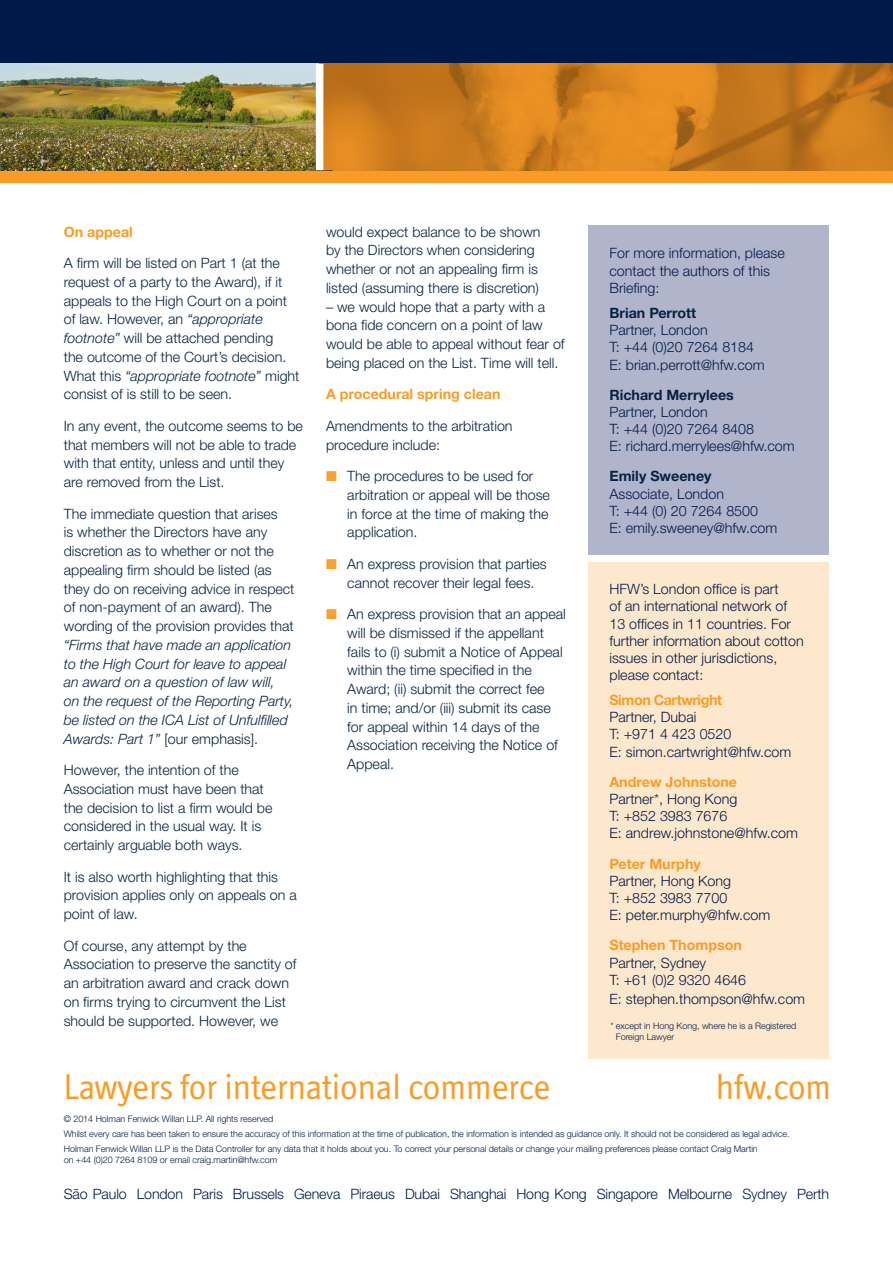
<style>
.page{position:relative;width:893px;height:1263px;background:#fff}
.page>*{position:absolute;margin:0;border:0;box-sizing:border-box;transform-origin:0 0}
.t1{font:36px "Officina Display ITC Std";color:#f89c27}
.Body_Copy{font:300 14.25px/18.8px "Helvetica Neue";color:#072242}
.Sub_Head{font:300 14.25px/17.2px "Helvetica Neue";color:#001948}
.Body_Copy-2{font:300 14.25px/17.2px "Helvetica Neue";color:#001948}
.Sub_Head-2{font:700 14.25px "Helvetica Neue LTW1 G";color:#f89c27}
.Body_Copy-3{font:700 14.25px "Helvetica Neue";color:#f89c27}
.t2{font:300 9px/10.8px "Helvetica Neue";letter-spacing:-.005em;color:#001948}
.s1{font-style:italic}
.s2{color:#f99f33}
.s3{font-family:"Helvetica Neue LTW1 G";font-weight:700;color:#072242}
.s4{font-family:"Helvetica Neue LTW1 G";font-weight:700;color:#f89c27}
</style>
<div class="page">
<div style="left:0;top:0;width:893px;height:170px;background:#001948"></div>
<div style="left:0;top:170px;width:893px;height:13px;background:#f89c27"></div>
<div style="left:588px;top:225px;width:241px;height:330px;background:#b1b5cb"></div>
<div style="left:588px;top:562px;width:241px;height:496px;background:#fee8cd"></div>
<img style="left:0;top:64px;width:316px;height:106px">
<img style="left:323px;top:64px;width:570px;height:106px">
<div style="left:316px;top:64px;width:7px;height:106px;background:#fff"></div>
<p class="Body_Copy-3" style="left:64px;top:223px;width:71px">On appeal</p>
<p class="Body_Copy" style="left:64px;top:253px;width:237px">A firm will be listed on Part 1 (at the request of a party to the Award), if it appeals to the High Court on a point of law. However, an <span class="s1">“appropriate footnote”</span> will be attached pending<br>the outcome of the Court’s decision.<br>What this <span class="s1">“appropriate footnote”</span> might consist of is still to be seen.</p>
<p class="Body_Copy" style="left:64px;top:416px;width:241px">In any event, the outcome seems to be that members will not be able to trade with that entity, unless and until they are removed from the List.</p>
<p class="Body_Copy" style="left:64px;top:504px;width:232px">The immediate question that arises<br>is whether the Directors have any discretion as to whether or not the appealing firm should be listed (as they do on receiving advice in respect of non-payment of an award). The wording of the provision provides that <span class="s1">“Firms that have made an application to the High Court for leave to appeal an award on a question of law will,<br>on the request of the Reporting Party, be listed on the ICA List of Unfulfilled Awards: Part 1”</span> [our emphasis].</p>
<p class="Body_Copy" style="left:64px;top:760px;width:210px">However, the intention of the<br>Association must have been that the decision to list a firm would be considered in the usual way. It is certainly arguable both ways.</p>
<p class="Body_Copy" style="left:64px;top:867px;width:235px">It is also worth highlighting that this provision applies only on appeals on a point of law.</p>
<p class="Body_Copy" style="left:64px;top:936px;width:234px">Of course, any attempt by the Association to preserve the sanctity of an arbitration award and crack down on firms trying to circumvent the List should be supported. However, we</p>
<p class="Body_Copy" style="left:326px;top:222px;width:216px">would expect balance to be shown by the Directors when considering whether or not an appealing firm is listed (assuming there is discretion)</p>
<p class="Body_Copy" style="left:326px;top:297px;width:240px">– we would hope that a party with a bona fide concern on a point of law would be able to appeal without fear of being placed on the List. Time will tell.</p>
<p class="Sub_Head-2" style="left:326px;top:385px;width:176px">A procedural spring clean</p>
<p class="Body_Copy" style="left:326px;top:416px;width:188px">Amendments to the arbitration procedure include:</p>
<p class="Body_Copy" style="left:347px;top:466px;width:204px;text-indent:-21px"><span class="s2">■</span> The procedures to be used for arbitration or appeal will be those in force at the time of making the application.</p>
<p class="Body_Copy" style="left:347px;top:554px;width:201px;text-indent:-21px"><span class="s2">■</span> An express provision that parties cannot recover their legal fees.</p>
<p class="Body_Copy" style="left:347px;top:604px;width:220px;text-indent:-21px"><span class="s2">■</span> An express provision that an appeal will be dismissed if the appellant fails to (i) submit a Notice of Appeal within the time specified in the<br>Award; (ii) submit the correct fee<br>in time; and/or (iii) submit its case for appeal within 14 days of the<br>Association receiving the Notice of<br>Appeal.</p>
<p class="Body_Copy-2" style="left:609px;top:244px;width:177px">For more information, please contact the authors of this<br>Briefing:</p>
<p class="Sub_Head" style="left:609px;top:304px;width:157px"><span class="s3">Brian Perrott<br></span>Partner, London<br>T: +44 (0)20 7264 8184<br>E: brian.perrott@hfw.com</p>
<p class="Sub_Head" style="left:609px;top:386px;width:187px"><span class="s3">Richard Merrylees<br></span>Partner, London<br>T: +44 (0)20 7264 8408<br>E: richard.merrylees@hfw.com</p>
<p class="Sub_Head" style="left:609px;top:467px;width:169px"><span class="s3">Emily Sweeney<br></span>Associate, London<br>T: +44 (0) 20 7264 8500<br>E: emily.sweeney@hfw.com</p>
<p class="Body_Copy-2" style="left:609px;top:580px;width:196px">HFW’s London office is part<br>of an international network of<br>13 offices in 11 countries. For further information about cotton issues in other jurisdictions, please contact:</p>
<p class="Sub_Head" style="left:609px;top:691px;width:183px"><span class="s4">Simon Cartwright<br></span>Partner, Dubai<br>T: +971 4 423 0520<br>E: simon.cartwright@hfw.com</p>
<p class="Sub_Head" style="left:609px;top:773px;width:190px"><span class="s4">Andrew Johnstone<br></span>Partner*, Hong Kong<br>T: +852 3983 7676<br>E: andrew.johnstone@hfw.com</p>
<p class="Sub_Head" style="left:609px;top:854px;width:162px"><span class="s4">Peter Murphy<br></span>Partner, Hong Kong<br>T: +852 3983 7700<br>E: peter.murphy@hfw.com</p>
<p class="Sub_Head" style="left:609px;top:936px;width:138px"><span class="s4">Stephen Thompson<br></span>Partner, Sydney<br>T: +61 (0)2 9320 4646</p>
<p class="Sub_Head" style="left:609px;top:989px;width:197px">E: stephen.thompson@hfw.com</p>
<p class="t2" style="left:616px;top:1020px;width:182px;text-indent:-6px">* except in Hong Kong, where he is a Registered<br>Foreign Lawyer</p>
<p class="t1" style="left:64px;top:1065px;width:488px">Lawyers for international commerce</p>
<p class="t1" style="left:716px;top:1065px;width:117px">hfw.com</p>
<p class="t2" style="left:64px;top:1113px;width:211px">© 2014 Holman Fenwick Willan LLP. All rights reserved</p>
<p class="t2" style="left:64px;top:1128px;width:727px">Whilst every care has been taken to ensure the accuracy of this information at the time of publication, the information is intended as guidance only. It should not be considered as legal advice.</p>
<p class="t2" style="left:64px;top:1143px;width:695px">Holman Fenwick Willan LLP is the Data Controller for any data that it holds about you. To correct your personal details or change your mailing preferences please contact Craig Martin</p>
<p class="t2" style="left:64px;top:1154px;width:215px">on +44 (0)20 7264 8109 or email craig.martin@hfw.com</p>
<p class="Body_Copy-2" style="left:64px;top:1185px;width:767px">São Paulo London Paris Brussels Geneva Piraeus Dubai Shanghai Hong Kong Singapore Melbourne Sydney Perth</p>
</div>
